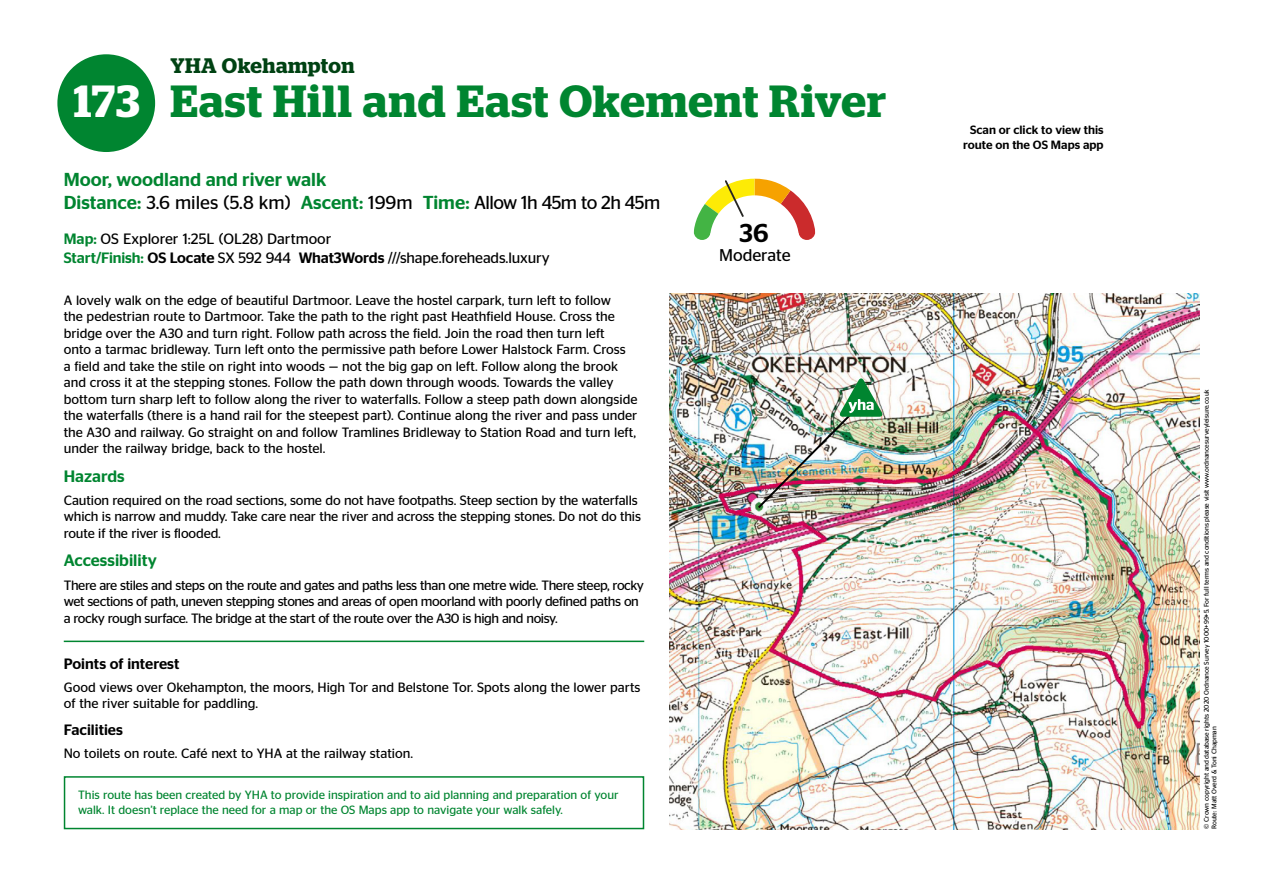
<style>
.page{position:relative;width:1263px;height:893px;background:#fff}
.page>*{position:absolute;margin:0;border:0;box-sizing:border-box;transform-origin:0 0}
.Title_30pt{font:600 45px "Stag";letter-spacing:.025em;color:#008530}
.Para_Large{font:500 25.8px "Stag Sans";color:#000}
.Title_30pt-2{font:600 21px "Stag";letter-spacing:.02em;color:#004213}
.Header_12_5pt{font:18.75px "Stag Sans";letter-spacing:-.03em;color:#000}
.Header_12_5pt-2{font:500 18.75px "Stag Sans";color:#008530}
.Header_12_5pt-3{font:16.95px "Stag Sans";color:#000}
.Header_12_5pt-4{font:500 16.5px "Stag Sans";color:#008530}
.Paragraph{font:15px "Stag Sans";letter-spacing:-.01em;color:#000}
.Paragraph-2{font:500 15px "Stag Sans";color:#000}
.Paragraph-3{font:13.5px/16.5px "Stag Sans";color:#000}
.Paragraph-4{font:13.5px/16.5px "Stag Sans";letter-spacing:-.03em;color:#000}
.Paragraph-5{font:12px/15px "Stag Sans";color:#008530}
.Paragraph-6{font:500 12px/15px "Stag Sans";color:#000;text-align:center}
.Fine_print{font:6.75px "Stag Sans";letter-spacing:-.01em;color:#000}
.s1{color:#fff}
.s2{font-weight:500;color:#008530}
.s3{font-weight:500}
</style>
<div class="page">
<div style="left:57px;top:54px;width:98px;height:98px;background:#008530;border-radius:50%"></div>
<img style="left:670px;top:293px;width:529px;height:536px">
<svg style="left:693px;top:179px;width:123px;height:61px"></svg>
<img style="left:756px;top:378px;width:127px;height:132px">
<hr style="left:64px;top:641px;width:580px;height:1px;background:#008530">
<div style="left:64px;top:776px;width:580px;height:53px;border:2px solid #008530"></div>
<p class="Title_30pt-2" style="left:170px;top:54px;width:186px">YHA Okehampton</p>
<p class="Title_30pt" style="left:74px;top:75px;width:814px"><span class="s1">173</span> East Hill and East Okement River</p>
<p class="Header_12_5pt-2" style="left:64px;top:168px;width:264px">Moor, woodland and river walk</p>
<p class="Header_12_5pt" style="left:64px;top:192px;width:598px"><span class="s2">Distance:</span> 3.6 miles (5.8 km) <span class="s2">Ascent:</span> 199m <span class="s2">Time:</span> Allow 1h 45m to 2h 45m</p>
<p class="Paragraph" style="left:64px;top:230px;width:269px"><span class="s2">Map:</span> OS Explorer 1:25L (OL28) Dartmoor</p>
<p class="Para_Large" style="left:739px;top:218px;width:31px">36</p>
<p class="Paragraph" style="left:64px;top:249px;width:487px"><span class="s2">Start/Finish:</span> <span class="s3">OS Locate</span> SX 592 944 <span class="s3">What3Words</span> ///shape.foreheads.luxury</p>
<p class="Header_12_5pt-3" style="left:719px;top:245px;width:73px">Moderate</p>
<p class="Paragraph-3" style="left:64px;top:292px;width:575px">A lovely walk on the edge of beautiful Dartmoor. Leave the hostel carpark, turn left to follow<br>the pedestrian route to Dartmoor. Take the path to the right past Heathfield House. Cross the bridge over the A30 and turn right. Follow path across the field. Join the road then turn left<br>onto a tarmac bridleway. Turn left onto the permissive path before Lower Halstock Farm. Cross<br>a field and take the stile on right into woods — not the big gap on left. Follow along the brook and cross it at the stepping stones. Follow the path down through woods. Towards the valley bottom turn sharp left to follow along the river to waterfalls. Follow a steep path down alongside the waterfalls (there is a hand rail for the steepest part). Continue along the river and pass under the A30 and railway. Go straight on and follow Tramlines Bridleway to Station Road and turn left, under the railway bridge, back to the hostel.</p>
<p class="Header_12_5pt-4" style="left:64px;top:466px;width:62px">Hazards</p>
<p class="Paragraph-3" style="left:64px;top:492px;width:579px">Caution required on the road sections, some do not have footpaths. Steep section by the waterfalls which is narrow and muddy. Take care near the river and across the stepping stones. Do not do this route if the river is flooded.</p>
<p class="Header_12_5pt-4" style="left:64px;top:551px;width:95px">Accessibility</p>
<p class="Paragraph-4" style="left:64px;top:577px;width:582px">There are stiles and steps on the route and gates and paths less than one metre wide. There steep, rocky wet sections of path, uneven stepping stones and areas of open moorland with poorly defined paths on a rocky rough surface. The bridge at the start of the route over the A30 is high and noisy.</p>
<p class="Paragraph-2" style="left:64px;top:655px;width:117px">Points of interest</p>
<p class="Paragraph-3" style="left:64px;top:678px;width:578px">Good views over Okehampton, the moors, High Tor and Belstone Tor. Spots along the lower parts of the river suitable for paddling.</p>
<p class="Paragraph-2" style="left:64px;top:721px;width:61px">Facilities</p>
<p class="Paragraph-3" style="left:64px;top:745px;width:351px">No toilets on route. Café next to YHA at the railway station.</p>
<p class="Paragraph-5" style="left:78px;top:787px;width:542px">This route has been created by YHA to provide inspiration and to aid planning and preparation of your walk. It doesn’t replace the need for a map or the OS Maps app to navigate your walk safely.</p>
<p class="Paragraph-6" style="left:963px;top:122px;width:142px">Scan or click to view this route on the OS Maps app</p>
<p class="Fine_print" style="left:1203px;top:829px;width:441px;rotate:-90deg">© Crown copyright and database rights 2020 Ordnance Survey 1000+99+5. For full terms and conditions please visit www.ordnancesurveyleisure.co.uk</p>
<p class="Fine_print" style="left:1210px;top:829px;width:104px;rotate:-90deg">Route: Matt Overd &amp; Toni Chapman</p>
</div>
